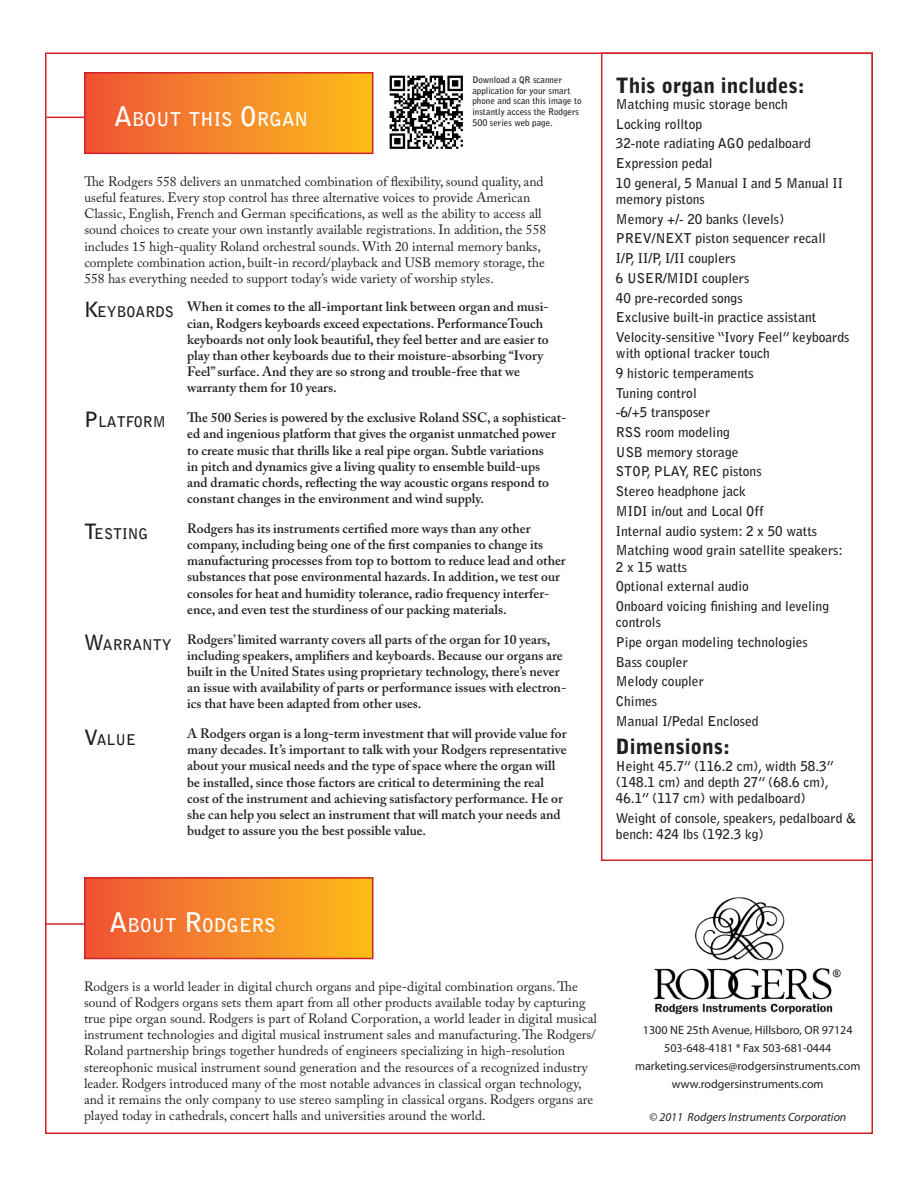
<style>
.page{position:relative;width:918px;height:1188px;background:#fff}
.page>*{position:absolute;margin:0;border:0;box-sizing:border-box;transform-origin:0 0}
.Side_headings{font:900 21px "Bell Gothic Std";color:#231f20}
.Company_Name{font:700 18.9px "Bell Gothic Std";color:#fff}
.Company_Name-2{font:700 14.7px "Bell Gothic Std";color:#231f20}
.About_This_Organ{font:600 13.5px/16.2px "Adobe Caslon Pro";color:#231f20}
.t1{font:13.5px/16.2px "Adobe Caslon Pro";color:#231f20}
.Side_list{font:700 13.5px/16.2px "Bell Gothic Std";color:#231f20}
.Address{font:12px "Myriad Pro";color:#231f20}
.Address-2{font:italic 12px "Myriad Pro";color:#231f20}
.Company_Name-3{font:700 9px/10.8px "Bell Gothic Std";color:#231f20}
.s1{font-size:27px}
.s2{font-size:21px}
</style>
<div class="page">
<hr style="left:46px;top:923px;width:274px;height:2px;background:#d1232a">
<div style="left:85px;top:878px;width:288px;height:80px;background:linear-gradient(to right,#ef5337,#fcbd1b)"></div>
<div style="left:84px;top:877px;width:289px;height:82px;border:2px solid #d1232a"></div>
<hr style="left:46px;top:117px;width:275px;height:1px;background:#d1232a">
<img style="left:654px;top:897px;width:187px;height:118px">
<div style="left:85px;top:73px;width:288px;height:80px;background:linear-gradient(to right,#ef5337,#fcbd1b)"></div>
<div style="left:84px;top:72px;width:289px;height:82px;border:2px solid #d1232a"></div>
<div style="left:601px;top:52px;width:272px;height:809px;border:2px solid #d1232a"></div>
<img style="left:389px;top:75px;width:74px;height:74px">
<p class="Company_Name" style="left:114px;top:107px;width:196px"><span class="s1">A</span>BOUT TH IS <span class="s1">O</span> RGAN</p>
<p class="Company_Name-3" style="left:472px;top:74px;width:91px">Download a QR scanner</p>
<p class="Company_Name-3" style="left:472px;top:85px;width:111px">application for your smart phone and scan this image to instantly access the Rodgers<br>500 series web page.</p>
<p class="t1" style="left:84px;top:173px;width:463px">The Rodgers 558 delivers an unmatched combination of flexibility, sound quality, and useful features. Every stop control has three alternative voices to provide American Classic, English, French and German specifications, as well as the ability to access all sound choices to create your own instantly available registrations. In addition, the 558 includes 15 high-quality Roland orchestral sounds. With 20 internal memory banks, complete combination action, built-in record/playback and USB memory storage, the 558 has everything needed to support today’s wide variety of worship styles.</p>
<p class="About_This_Organ" style="left:187px;top:299px;width:363px">When it comes to the all-important link between organ and musi&shy;cian, Rodgers keyboards exceed expectations. PerformanceTouch keyboards not only look beautiful, they feel better and are easier to play than other keyboards due to their moisture-absorbing “Ivory Feel” surface. And they are so strong and trouble-free that we warranty them for 10 years.</p>
<p class="About_This_Organ" style="left:187px;top:409px;width:381px">The 500 Series is powered by the exclusive Roland SSC, a sophisticat&shy;ed and ingenious platform that gives the organist unmatched power to create music that thrills like a real pipe organ. Subtle variations<br>in pitch and dynamics give a living quality to ensemble build-ups<br>and dramatic chords, reflecting the way acoustic organs respond to constant changes in the environment and wind supply.</p>
<p class="About_This_Organ" style="left:187px;top:520px;width:380px">Rodgers has its instruments certified more ways than any other company, including being one of the first companies to change its manufacturing processes from top to bottom to reduce lead and other substances that pose environmental hazards. In addition, we test our consoles for heat and humidity tolerance, radio frequency interfer&shy;ence, and even test the sturdiness of our packing materials.</p>
<p class="About_This_Organ" style="left:187px;top:631px;width:381px">Rodgers’ limited warranty covers all parts of the organ for 10 years, including speakers, amplifiers and keyboards. Because our organs are built in the United States using proprietary technology, there’s never an issue with availability of parts or performance issues with electron&shy;ics that have been adapted from other uses.</p>
<p class="About_This_Organ" style="left:187px;top:725px;width:381px">A Rodgers organ is a long-term investment that will provide value for many decades. It’s important to talk with your Rodgers representative about your musical needs and the type of space where the organ will be installed, since those factors are critical to determining the real cost of the instrument and achieving satisfactory performance. He or she can help you select an instrument that will match your needs and budget to assure you the best possible value.</p>
<p class="Company_Name-2" style="left:84px;top:303px;width:91px"><span class="s2">K</span>EYBOARDS</p>
<p class="Company_Name-2" style="left:84px;top:413px;width:70px"><span class="s2">P</span>LATFORM</p>
<p class="Company_Name-2" style="left:84px;top:525px;width:66px"><span class="s2">T</span>ESTING</p>
<p class="Company_Name-2" style="left:84px;top:636px;width:89px"><span class="s2">W</span>ARRANTY</p>
<p class="Company_Name-2" style="left:84px;top:731px;width:53px"><span class="s2">V</span>ALUE</p>
<p class="Side_headings" style="left:616px;top:73px;width:190px">This organ includes:</p>
<p class="Side_list" style="left:616px;top:96px;width:173px">Matching music storage bench</p>
<p class="Side_list" style="left:616px;top:116px;width:88px">Locking rolltop</p>
<p class="Side_list" style="left:616px;top:135px;width:196px">32-note radiating AGO pedalboard</p>
<p class="Side_list" style="left:616px;top:155px;width:98px">Expression pedal</p>
<p class="Side_list" style="left:616px;top:175px;width:229px">10 general, 5 Manual I and 5 Manual II memory pistons</p>
<p class="Side_list" style="left:616px;top:211px;width:170px">Memory +/- 20 banks (levels)</p>
<p class="Side_list" style="left:616px;top:231px;width:211px">PREV/NEXT piston sequencer recall</p>
<p class="Side_list" style="left:616px;top:250px;width:121px">I/P, II/P, I/II couplers</p>
<p class="Side_list" style="left:616px;top:270px;width:135px">6 USER/MIDI couplers</p>
<p class="Side_list" style="left:616px;top:290px;width:128px">40 pre-recorded songs</p>
<p class="Side_list" style="left:616px;top:309px;width:202px">Exclusive built-in practice assistant</p>
<p class="Side_list" style="left:616px;top:329px;width:235px">Velocity-sensitive “Ivory Feel” keyboards with optional tracker touch</p>
<p class="Side_list" style="left:616px;top:365px;width:139px">9 historic temperaments</p>
<p class="Side_list" style="left:616px;top:385px;width:82px">Tuning control</p>
<p class="Side_list" style="left:616px;top:404px;width:96px">-6/+5 transposer</p>
<p class="Side_list" style="left:616px;top:424px;width:115px">RSS room modeling</p>
<p class="Side_list" style="left:616px;top:444px;width:124px">USB memory storage</p>
<p class="Side_list" style="left:616px;top:464px;width:147px">STOP, PLAY, REC pistons</p>
<p class="Side_list" style="left:616px;top:483px;width:131px">Stereo headphone jack</p>
<p class="Side_list" style="left:616px;top:503px;width:149px">MIDI in/out and Local Off</p>
<p class="Side_list" style="left:616px;top:523px;width:203px">Internal audio system: 2 x 50 watts</p>
<p class="Side_list" style="left:616px;top:542px;width:229px">Matching wood grain satellite speakers:<br>2 x 15 watts</p>
<p class="Side_list" style="left:616px;top:578px;width:134px">Optional external audio</p>
<p class="Side_list" style="left:616px;top:598px;width:215px">Onboard voicing finishing and leveling controls</p>
<p class="Side_list" style="left:616px;top:634px;width:193px">Pipe organ modeling technologies</p>
<p class="Side_list" style="left:616px;top:654px;width:73px">Bass coupler</p>
<p class="Side_list" style="left:616px;top:673px;width:89px">Melody coupler</p>
<p class="Side_list" style="left:616px;top:693px;width:43px">Chimes</p>
<p class="Side_list" style="left:616px;top:713px;width:144px">Manual I/Pedal Enclosed</p>
<p class="Side_headings" style="left:616px;top:735px;width:116px">Dimensions:</p>
<p class="Side_list" style="left:616px;top:758px;width:220px">Height 45.7” (116.2 cm), width 58.3” (148.1 cm) and depth 27” (68.6 cm),<br>46.1” (117 cm) with pedalboard)</p>
<p class="Side_list" style="left:616px;top:810px;width:242px">Weight of console, speakers, pedalboard &amp; bench: 424 lbs (192.3 kg)</p>
<p class="Company_Name" style="left:110px;top:914px;width:168px"><span class="s1">A</span>BOUT <span class="s1">R</span>ODGERS</p>
<p class="t1" style="left:84px;top:978px;width:514px">Rodgers is a world leader in digital church organs and pipe-digital combination organs.The sound of Rodgers organs sets them apart from all other products available today by capturing true pipe organ sound. Rodgers is part of Roland Corporation, a world leader in digital musical instrument technologies and digital musical instrument sales and manufacturing.The Rodgers/ Roland partnership brings together hundreds of engineers specializing in high-resolution stereophonic musical instrument sound generation and the resources of a recognized industry leader. Rodgers introduced many of the most notable advances in classical organ technology, and it remains the only company to use stereo sampling in classical organs. Rodgers organs are played today in cathedrals, concert halls and universities around the world.</p>
<p class="Address" style="left:643px;top:1023px;width:211px">1300 NE 25th Avenue, Hillsboro, OR 97124</p>
<p class="Address" style="left:664px;top:1041px;width:169px">503-648-4181 * Fax 503-681-0444</p>
<p class="Address" style="left:635px;top:1059px;width:227px">marketing.services@rodgersinstruments.com</p>
<p class="Address" style="left:672px;top:1077px;width:153px">www.rodgersinstruments.com</p>
<p class="Address-2" style="left:649px;top:1110px;width:199px">© 2011 Rodgers Instruments Corporation</p>
</div>
